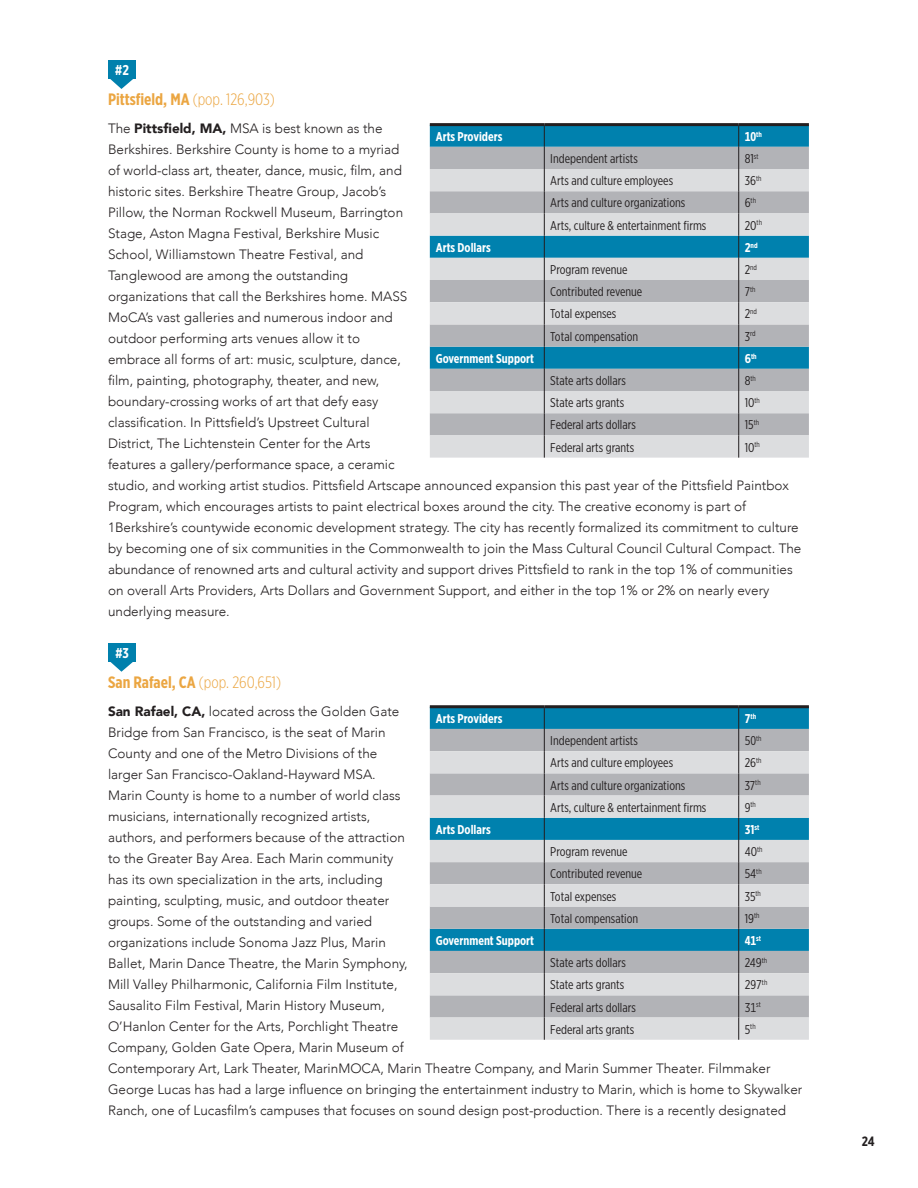
<style>
.page{position:relative;width:918px;height:1188px;background:#fff}
.page>*{position:absolute;margin:0;border:0;box-sizing:border-box;transform-origin:0 0}
.t1{font:700 16.5px "Gotham X Narrow";color:#eba642}
.t2{font:300 16.5px "Gotham X Narrow";color:#eba642}
.t3{font:700 14.25px "Gotham X Narrow";color:#fff}
.t4{font:300 13.5px/21px "Avenir";color:#231f20}
.t5{font:700 13.5px "Gotham X Narrow";color:#231f20}
.t6{font:12.75px "Gotham X Narrow";color:#231f20}
.t7{font:700 12.75px "Gotham X Narrow";color:#fff}
.t8{font:7.5px "Gotham X Narrow";color:#231f20}
.t9{font:700 7.5px "Gotham X Narrow";color:#fff}
.s1{font-weight:300}
.s2{font-weight:900}
.s3{font-weight:700}
.s4{font-size:12.75px}
</style>
<div class="page">
<svg style="left:110px;top:79px;width:23px;height:10px"></svg>
<div style="left:108px;top:60px;width:28px;height:19px;background:#0080ad"></div>
<svg style="left:110px;top:662px;width:23px;height:10px"></svg>
<div style="left:108px;top:643px;width:28px;height:19px;background:#0080ad"></div>
<svg style="left:430px;top:126px;width:379px;height:21px;background:#0381ad"></svg>
<div style="left:430px;top:147px;width:379px;height:22px;background:#b2b3b7"></div>
<svg style="left:430px;top:169px;width:379px;height:289px;background:#aabfc8"></svg>
<svg style="left:544px;top:126px;width:1px;height:332px"></svg>
<svg style="left:738px;top:126px;width:1px;height:332px"></svg>
<hr style="left:430px;top:123px;width:114px;height:3px;background:#231f20">
<hr style="left:544px;top:123px;width:195px;height:3px;background:#231f20">
<hr style="left:739px;top:123px;width:70px;height:3px;background:#231f20">
<svg style="left:430px;top:708px;width:379px;height:21px;background:#0180ac"></svg>
<div style="left:430px;top:729px;width:379px;height:22px;background:#b2b3b7"></div>
<svg style="left:430px;top:751px;width:379px;height:289px;background:#aabfc8"></svg>
<svg style="left:544px;top:708px;width:1px;height:332px"></svg>
<svg style="left:738px;top:708px;width:1px;height:332px"></svg>
<hr style="left:430px;top:705px;width:114px;height:3px;background:#231f20">
<hr style="left:544px;top:705px;width:195px;height:3px;background:#231f20">
<hr style="left:739px;top:705px;width:70px;height:3px;background:#231f20">
<p class="t3" style="left:115px;top:61px;width:15px">#2</p>
<p class="t1" style="left:108px;top:90px;width:168px">Pittsfield, MA <span class="s1">(pop. 126,903)</span></p>
<p class="t4" style="left:108px;top:118px;width:695px">The <span class="s2">Pittsfield, MA,</span> MSA is best known as the<br>Berkshires. Berkshire County is home to a myriad<br>of world-class art, theater, dance, music, film, and<br>historic sites. Berkshire Theatre Group, Jacob’s<br>Pillow, the Norman Rockwell Museum, Barrington<br>Stage, Aston Magna Festival, Berkshire Music<br>School, Williamstown Theatre Festival, and<br>Tanglewood are among the outstanding<br>organizations that call the Berkshires home. MASS<br>MoCA’s vast galleries and numerous indoor and<br>outdoor performing arts venues allow it to<br>embrace all forms of art: music, sculpture, dance,<br>film, painting, photography, theater, and new,<br>boundary-crossing works of art that defy easy<br>classification. In Pittsfield’s Upstreet Cultural<br>District, The Lichtenstein Center for the Arts<br>features a gallery/performance space, a ceramic<br>studio, and working artist studios. Pittsfield Artscape announced expansion this past year of the Pittsfield Paintbox Program, which encourages artists to paint electrical boxes around the city. The creative economy is part of 1Berkshire’s countywide economic development strategy. The city has recently formalized its commitment to culture by becoming one of six communities in the Commonwealth to join the Mass Cultural Council Cultural Compact. The abundance of renowned arts and cultural activity and support drives Pittsfield to rank in the top 1% of communities on overall Arts Providers, Arts Dollars and Government Support, and either in the top 1% or 2% on nearly every underlying measure.</p>
<p class="t3" style="left:115px;top:644px;width:15px">#3</p>
<p class="t2" style="left:108px;top:673px;width:175px"><span class="s3">San Rafael, CA</span> (pop. 260,651)</p>
<p class="t4" style="left:108px;top:701px;width:696px"><span class="s2">San Rafael, CA,</span> located across the Golden Gate<br>Bridge from San Francisco, is the seat of Marin<br>County and one of the Metro Divisions of the<br>larger San Francisco-Oakland-Hayward MSA.<br>Marin County is home to a number of world class<br>musicians, internationally recognized artists,<br>authors, and performers because of the attraction<br>to the Greater Bay Area. Each Marin community<br>has its own specialization in the arts, including<br>painting, sculpting, music, and outdoor theater<br>groups. Some of the outstanding and varied<br>organizations include Sonoma Jazz Plus, Marin<br>Ballet, Marin Dance Theatre, the Marin Symphony,<br>Mill Valley Philharmonic, California Film Institute,<br>Sausalito Film Festival, Marin History Museum,<br>O’Hanlon Center for the Arts, Porchlight Theatre<br>Company, Golden Gate Opera, Marin Museum of<br>Contemporary Art, Lark Theater, MarinMOCA, Marin Theatre Company, and Marin Summer Theater. Filmmaker George Lucas has had a large influence on bringing the entertainment industry to Marin, which is home to Skywalker Ranch, one of Lucasfilm’s campuses that focuses on sound design post-production. There is a recently designated</p>
<p class="t7" style="left:436px;top:128px;width:68px">Arts Providers</p>
<p class="t7" style="left:745px;top:128px;width:19px">10<sup>th</sup></p>
<p class="t6" style="left:550px;top:151px;width:89px">Independent artists</p>
<p class="t6" style="left:745px;top:151px;width:15px">81<sup>st</sup></p>
<p class="t6" style="left:550px;top:173px;width:124px">Arts and culture employees</p>
<p class="t6" style="left:745px;top:173px;width:18px">36<sup>th</sup></p>
<p class="t6" style="left:550px;top:195px;width:136px">Arts and culture organizations</p>
<p class="t8" style="left:745px;top:196px;width:13px"><span class="s4">6</span>th</p>
<p class="t6" style="left:550px;top:218px;width:158px">Arts, culture &amp; entertainment firms</p>
<p class="t6" style="left:745px;top:218px;width:19px">20<sup>th</sup></p>
<p class="t7" style="left:436px;top:239px;width:56px">Arts Dollars</p>
<p class="t9" style="left:745px;top:240px;width:14px"><span class="s4">2</span>nd</p>
<p class="t6" style="left:550px;top:262px;width:79px">Program revenue</p>
<p class="t8" style="left:745px;top:263px;width:14px"><span class="s4">2</span>nd</p>
<p class="t6" style="left:550px;top:284px;width:94px">Contributed revenue</p>
<p class="t8" style="left:745px;top:285px;width:12px"><span class="s4">7</span>th</p>
<p class="t6" style="left:550px;top:306px;width:68px">Total expenses</p>
<p class="t8" style="left:745px;top:307px;width:14px"><span class="s4">2</span>nd</p>
<p class="t6" style="left:550px;top:329px;width:89px">Total compensation</p>
<p class="t8" style="left:745px;top:329px;width:12px"><span class="s4">3</span>rd</p>
<p class="t7" style="left:436px;top:350px;width:100px">Government Support</p>
<p class="t9" style="left:745px;top:351px;width:14px"><span class="s4">6</span>th</p>
<p class="t6" style="left:550px;top:373px;width:77px">State arts dollars</p>
<p class="t8" style="left:745px;top:374px;width:13px"><span class="s4">8</span>th</p>
<p class="t6" style="left:550px;top:395px;width:75px">State arts grants</p>
<p class="t6" style="left:745px;top:395px;width:17px">10<sup>th</sup></p>
<p class="t6" style="left:550px;top:417px;width:87px">Federal arts dollars</p>
<p class="t6" style="left:745px;top:417px;width:16px">15<sup>th</sup></p>
<p class="t6" style="left:550px;top:440px;width:85px">Federal arts grants</p>
<p class="t6" style="left:745px;top:440px;width:17px">10<sup>th</sup></p>
<p class="t7" style="left:436px;top:711px;width:68px">Arts Providers</p>
<p class="t9" style="left:745px;top:711px;width:13px"><span class="s4">7</span>th</p>
<p class="t6" style="left:550px;top:733px;width:89px">Independent artists</p>
<p class="t6" style="left:745px;top:733px;width:18px">50<sup>th</sup></p>
<p class="t6" style="left:550px;top:755px;width:124px">Arts and culture employees</p>
<p class="t6" style="left:745px;top:755px;width:18px">26<sup>th</sup></p>
<p class="t6" style="left:550px;top:777px;width:136px">Arts and culture organizations</p>
<p class="t6" style="left:745px;top:777px;width:17px">37<sup>th</sup></p>
<p class="t6" style="left:550px;top:800px;width:158px">Arts, culture &amp; entertainment firms</p>
<p class="t8" style="left:745px;top:800px;width:13px"><span class="s4">9</span>th</p>
<p class="t7" style="left:436px;top:822px;width:56px">Arts Dollars</p>
<p class="t7" style="left:745px;top:822px;width:16px">31<sup>st</sup></p>
<p class="t6" style="left:550px;top:844px;width:79px">Program revenue</p>
<p class="t6" style="left:745px;top:844px;width:19px">40<sup>th</sup></p>
<p class="t6" style="left:550px;top:866px;width:94px">Contributed revenue</p>
<p class="t6" style="left:745px;top:866px;width:18px">54<sup>th</sup></p>
<p class="t6" style="left:550px;top:888px;width:68px">Total expenses</p>
<p class="t6" style="left:745px;top:888px;width:18px">35<sup>th</sup></p>
<p class="t6" style="left:550px;top:911px;width:89px">Total compensation</p>
<p class="t6" style="left:745px;top:911px;width:16px">19<sup>th</sup></p>
<p class="t7" style="left:436px;top:933px;width:100px">Government Support</p>
<p class="t7" style="left:745px;top:933px;width:18px">41<sup>st</sup></p>
<p class="t6" style="left:550px;top:955px;width:77px">State arts dollars</p>
<p class="t6" style="left:745px;top:955px;width:24px">249<sup>th</sup></p>
<p class="t6" style="left:550px;top:977px;width:75px">State arts grants</p>
<p class="t6" style="left:745px;top:977px;width:24px">297<sup>th</sup></p>
<p class="t6" style="left:550px;top:999px;width:87px">Federal arts dollars</p>
<p class="t6" style="left:745px;top:999px;width:18px">31<sup>st</sup></p>
<p class="t6" style="left:550px;top:1022px;width:85px">Federal arts grants</p>
<p class="t8" style="left:745px;top:1022px;width:12px"><span class="s4">5</span>th</p>
<p class="t5" style="left:862px;top:1133px;width:14px">24</p>
</div>
